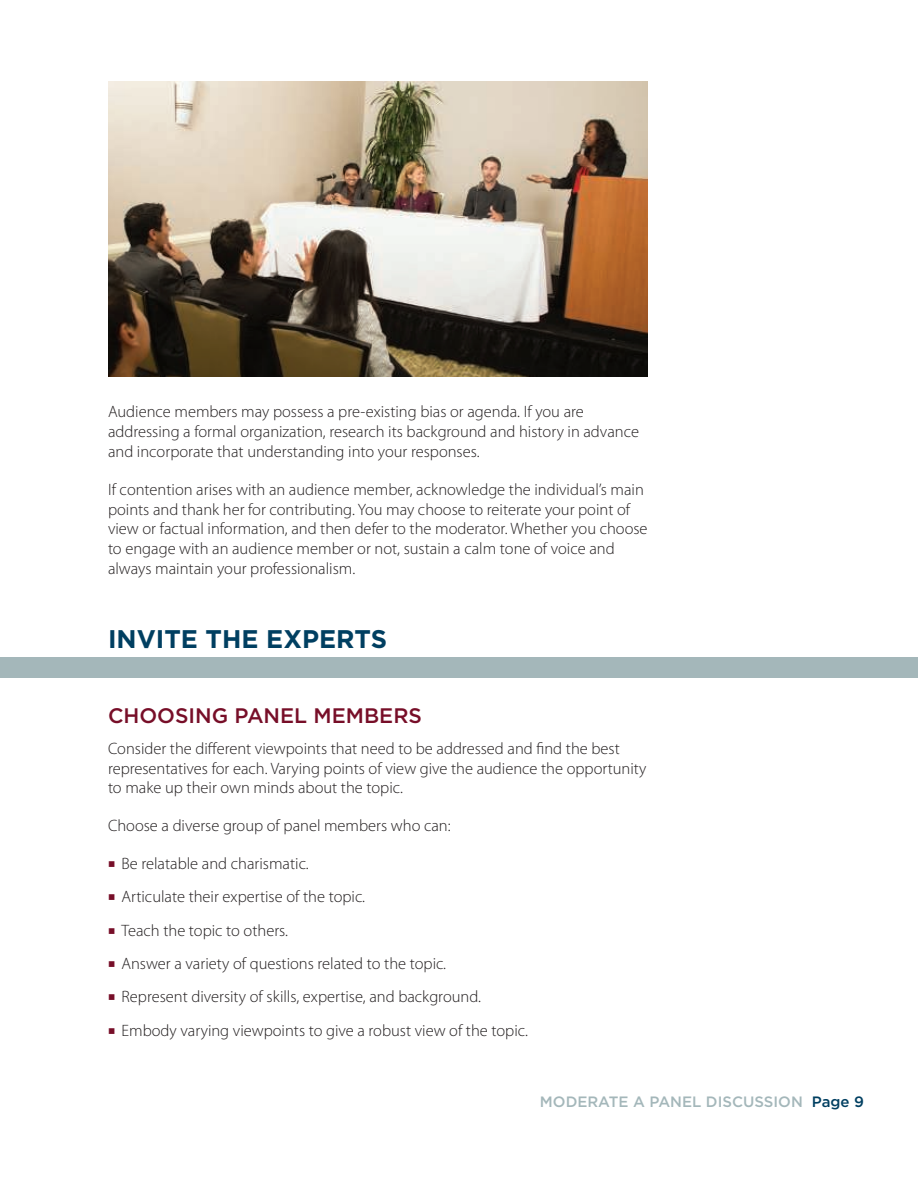
<style>
.page{position:relative;width:918px;height:1188px;background:#fff}
.page>*{position:absolute;margin:0;border:0;box-sizing:border-box;transform-origin:0 0}
.t1{font:700 25.5px "Gotham";color:#003f61}
.t2{font:500 21px "Gotham";color:#770e28}
.t3{font:300 16.5px/19.8px "Myriad Pro";color:#231f20}
.t4{font:500 15px "Gotham";color:#a4b7ba}
.s1{font-family:"Minion Pro";font-weight:700;font-stretch:condensed;font-size:19.5px;color:#770e28}
.s2{color:#003f61}
</style>
<div class="page">
<img style="left:108px;top:81px;width:540px;height:296px">
<div style="left:0;top:658px;width:918px;height:20px;background:#a4b7ba"></div>
<p class="t3" style="left:108px;top:403px;width:533px">Audience members may possess a pre-existing bias or agenda. If you are addressing a formal organization, research its background and history in advance and incorporate that understanding into your responses.</p>
<p class="t3" style="left:108px;top:481px;width:541px">If contention arises with an audience member, acknowledge the individual’s main points and thank her for contributing. You may choose to reiterate your point of view or factual information, and then defer to the moderator. Whether you choose to engage with an audience member or not, sustain a calm tone of voice and always maintain your professionalism.</p>
<h1 class="t1" style="left:108px;top:628px;width:281px">INVITE THE EXPERTS</h1>
<p class="t2" style="left:108px;top:706px;width:315px">CHOOSING PANEL MEMBERS</p>
<p class="t3" style="left:108px;top:740px;width:540px">Consider the different viewpoints that need to be addressed and find the best representatives for each. Varying points of view give the audience the opportunity to make up their own minds about the topic.</p>
<p class="t3" style="left:108px;top:817px;width:344px">Choose a diverse group of panel members who can:</p>
<p class="t3" style="left:108px;top:855px;width:202px"><span class="s1">■</span> Be relatable and charismatic.</p>
<p class="t3" style="left:108px;top:888px;width:259px"><span class="s1">■</span> Articulate their expertise of the topic.</p>
<p class="t3" style="left:108px;top:922px;width:182px"><span class="s1">■</span> Teach the topic to others.</p>
<p class="t3" style="left:108px;top:955px;width:340px"><span class="s1">■</span> Answer a variety of questions related to the topic.</p>
<p class="t3" style="left:108px;top:988px;width:375px"><span class="s1">■</span> Represent diversity of skills, expertise, and background.</p>
<p class="t3" style="left:108px;top:1022px;width:421px"><span class="s1">■</span> Embody varying viewpoints to give a robust view of the topic.</p>
<p class="t4" style="left:540px;top:1095px;width:326px">MODERATE A PANEL DISCUSSION <span class="s2">Page 9</span></p>
</div>
